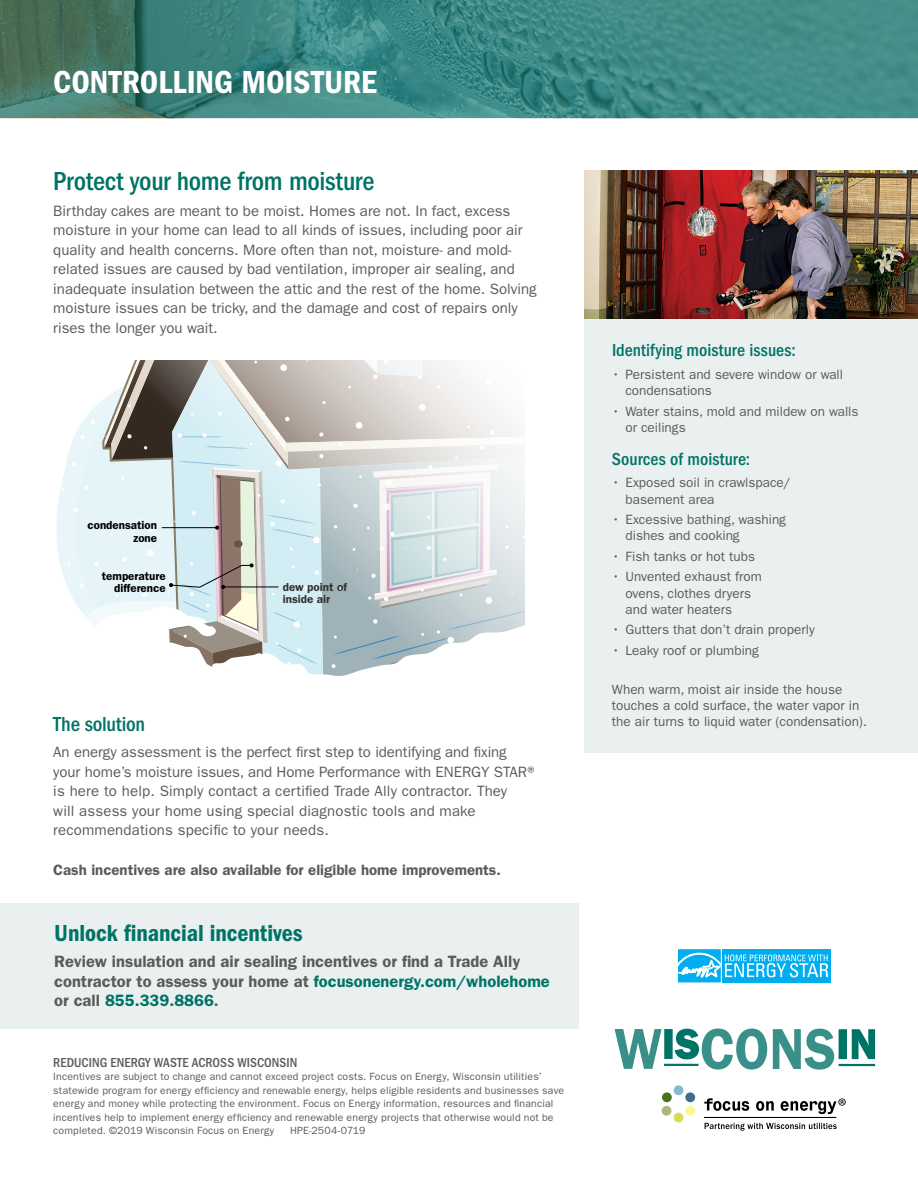
<style>
.page{position:relative;width:918px;height:1188px;background:#fff}
.page>*{position:absolute;margin:0;border:0;box-sizing:border-box;transform-origin:0 0}
.t1{font:33px "ITC Franklin Gothic Std Dm Cd";color:#fff}
.t2{font:500 condensed 27px "ITC Franklin Gothic Std";letter-spacing:-.01em;color:#007367}
.t3{font:24px "ITC Franklin Gothic Std Dm Cd";color:#007367}
.t4{font:500 condensed 21px "ITC Franklin Gothic Std";letter-spacing:-.015em;color:#007367}
.t5{font:500 condensed 18px "ITC Franklin Gothic Std";color:#007367}
.t6{font:600 16.5px/19.5px "ITC Franklin Gothic Std";color:#5a5b5d}
.t7{font:15px/19.5px "ITC Franklin Gothic Std";color:#5a5b5d}
.t8{font:600 15px "ITC Franklin Gothic Std";color:#5a5b5d}
.t9{font:13.5px/16.2px "ITC Franklin Gothic Std";color:#5a5b5d}
.t10{font:500 condensed 13.5px "ITC Franklin Gothic Std";color:#5a5b5d}
.t11{font:600 11.7px/12.1px "ITC Franklin Gothic Std";color:#000;text-align:right}
.t12{font:600 11.7px/12.1px "ITC Franklin Gothic Std";color:#333}
.t13{font:10.5px/13.5px "ITC Franklin Gothic Std";letter-spacing:.02em;color:#5a5b5d}
.s1{color:#007367}
</style>
<div class="page">
<img style="left:585px;top:171px;width:333px;height:149px">
<img style="left:0;top:0;width:918px;height:118px">
<div style="left:585px;top:320px;width:333px;height:433px;background:#eaf0ef"></div>
<div style="left:0;top:903px;width:579px;height:126px;background:#eaf0ef"></div>
<svg style="left:615px;top:1029px;width:47px;height:40px"></svg>
<div style="left:664px;top:1029px;width:9px;height:30px;background:#007367"></div>
<svg style="left:675px;top:1029px;width:92px;height:41px"></svg>
<svg style="left:773px;top:1029px;width:61px;height:41px"></svg>
<div style="left:839px;top:1029px;width:8px;height:30px;background:#007367"></div>
<svg style="left:852px;top:1029px;width:23px;height:30px"></svg>
<hr style="left:664px;top:1064px;width:35px;height:2px;background:#007367">
<hr style="left:839px;top:1064px;width:36px;height:2px;background:#007367">
<svg style="left:704px;top:1098px;width:45px;height:13px"></svg>
<svg style="left:756px;top:1101px;width:18px;height:10px"></svg>
<hr style="left:704px;top:1117px;width:132px;height:1px;background:#000">
<svg style="left:705px;top:1123px;width:132px;height:8px"></svg>
<div style="left:662px;top:1092px;width:10px;height:10px;background:#4b711d;border-radius:50%"></div>
<div style="left:674px;top:1085px;width:9px;height:10px;background:#85bace;border-radius:50%"></div>
<div style="left:662px;top:1106px;width:9px;height:10px;background:#b0b579;border-radius:50%"></div>
<div style="left:674px;top:1113px;width:9px;height:9px;background:#d9da55;border-radius:50%"></div>
<div style="left:685px;top:1106px;width:10px;height:10px;background:#fff797;border-radius:50%"></div>
<div style="left:685px;top:1092px;width:10px;height:10px;background:#3b6e8f;border-radius:50%"></div>
<svg style="left:781px;top:1098px;width:65px;height:16px"></svg>
<svg style="left:678px;top:949px;width:153px;height:34px"></svg>
<svg style="left:678px;top:949px;width:150px;height:33px;background:#3dc1f2"></svg>
<svg style="left:56px;top:360px;width:469px;height:316px"></svg>
<p class="t1" style="left:53px;top:64px;width:325px">CONTROLLING MOISTURE</p>
<p class="t2" style="left:53px;top:165px;width:323px">Protect your home from moisture</p>
<p class="t7" style="left:53px;top:201px;width:485px">Birthday cakes are meant to be moist. Homes are not. In fact, excess moisture in your home can lead to all kinds of issues, including poor air quality and health concerns. More often than not, moisture- and mold&shy;related issues are caused by bad ventilation, improper air sealing, and inadequate insulation between the attic and the rest of the home. Solving moisture issues can be tricky, and the damage and cost of repairs only rises the longer you wait.</p>
<p class="t11" style="left:87px;top:519px;width:71px">condensation zone</p>
<p class="t11" style="left:102px;top:570px;width:65px">temperature difference</p>
<p class="t12" style="left:283px;top:581px;width:66px">dew point of inside air</p>
<p class="t4" style="left:53px;top:712px;width:93px">The solution</p>
<p class="t7" style="left:53px;top:743px;width:487px">An energy assessment is the perfect first step to identifying and fixing<br>your home’s moisture issues, and Home Performance with ENERGY STAR® is here to help. Simply contact a certified Trade Ally contractor. They<br>will assess your home using special diagnostic tools and make recommendations specific to your needs.</p>
<p class="t8" style="left:53px;top:861px;width:449px">Cash incentives are also available for eligible home improvements.</p>
<p class="t3" style="left:54px;top:919px;width:250px">Unlock financial incentives</p>
<p class="t6" style="left:54px;top:952px;width:497px">Review insulation and air sealing incentives or find a Trade Ally contractor to assess your home at <span class="s1">focusonenergy.com/wholehome </span>or call <span class="s1">855.339.8866</span>.</p>
<p class="t10" style="left:53px;top:1055px;width:245px">REDUCING ENERGY WASTE ACROSS WISCONSIN</p>
<p class="t13" style="left:53px;top:1070px;width:512px">Incentives are subject to change and cannot exceed project costs. Focus on Energy, Wisconsin utilities’ statewide program for energy efficiency and renewable energy, helps eligible residents and businesses save energy and money while protecting the environment. Focus on Energy information, resources and financial incentives help to implement energy efficiency and renewable energy projects that otherwise would not be completed. ©2019 Wisconsin Focus on Energy</p>
<p class="t13" style="left:290px;top:1124px;width:77px">HPE-2504-0719</p>
<p class="t5" style="left:612px;top:340px;width:185px">Identifying moisture issues:</p>
<p class="t9" style="left:625px;top:366px;width:219px;text-indent:-14px">• Persistent and severe window or wall condensations</p>
<p class="t9" style="left:625px;top:403px;width:235px;text-indent:-14px">• Water stains, mold and mildew on walls or ceilings</p>
<p class="t5" style="left:612px;top:448px;width:140px">Sources of moisture:</p>
<p class="t9" style="left:625px;top:475px;width:167px;text-indent:-14px">• Exposed soil in crawlspace/ basement area</p>
<p class="t9" style="left:625px;top:512px;width:162px;text-indent:-14px">• Excessive bathing, washing dishes and cooking</p>
<p class="t9" style="left:612px;top:548px;width:145px">• Fish tanks or hot tubs</p>
<p class="t9" style="left:625px;top:569px;width:138px;text-indent:-14px">• Unvented exhaust from ovens, clothes dryers and water heaters</p>
<p class="t9" style="left:612px;top:622px;width:204px">• Gutters that don’t drain properly</p>
<p class="t9" style="left:612px;top:642px;width:148px">• Leaky roof or plumbing</p>
<p class="t9" style="left:612px;top:681px;width:257px">When warm, moist air inside the house touches a cold surface, the water vapor in the air turns to liquid water (condensation).</p>
</div>
